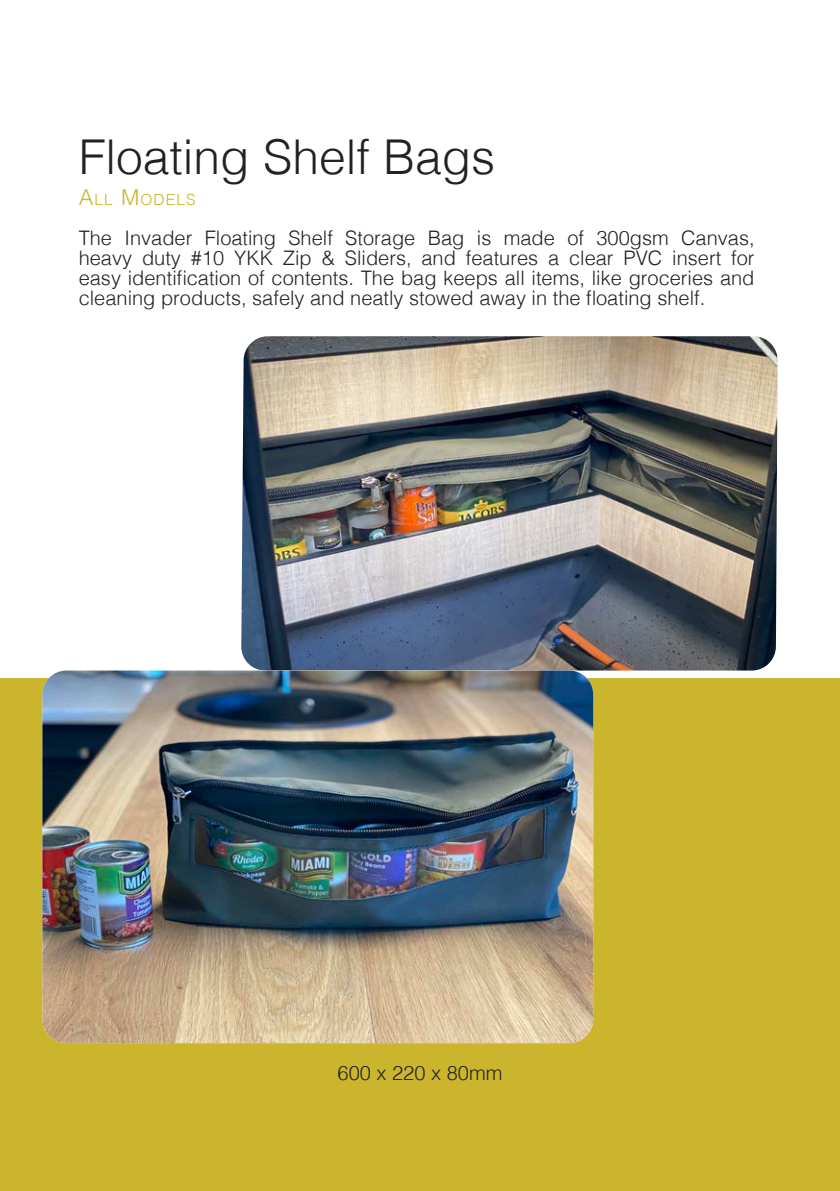
<style>
.page{position:relative;width:840px;height:1191px;background:#fff}
.page>*{position:absolute;margin:0;border:0;box-sizing:border-box;transform-origin:0 0}
.Heading_-_Left_Aligned{font:300 48px "Helvetica";color:#222}
.Body_-_Left_Aligned{font:300 20px/20px "Helvetica";color:#222;text-align:justify}
.Subheading_-_Left_Aligned{font:300 15.4px "Helvetica";letter-spacing:.07em;color:#cbb52c}
.s1{font-size:22px}
</style>
<div class="page">
<div style="left:0;top:678px;width:839px;height:513px;background:#cbb52c"></div>
<img style="left:241px;top:336px;width:536px;height:334px">
<img style="left:42px;top:670px;width:551px;height:373px">
<p class="Heading_-_Left_Aligned" style="left:79px;top:116px;width:418px">Floating Shelf Bags</p>
<p class="Subheading_-_Left_Aligned" style="left:79px;top:186px;width:118px"><span class="s1">A</span>LL <span class="s1">M</span>ODELS</p>
<p class="Body_-_Left_Aligned" style="left:79px;top:227px;width:677px">The Invader Floating Shelf Storage Bag is made of 300gsm Canvas, heavy duty #10 YKK Zip &amp; Sliders, and features a clear PVC insert for easy identification of contents. The bag keeps all items, like groceries and cleaning products, safely and neatly stowed away in the floating shelf.</p>
<p class="Body_-_Left_Aligned" style="left:337px;top:1061px;width:166px">600 x 220 x 80mm</p>
</div>
